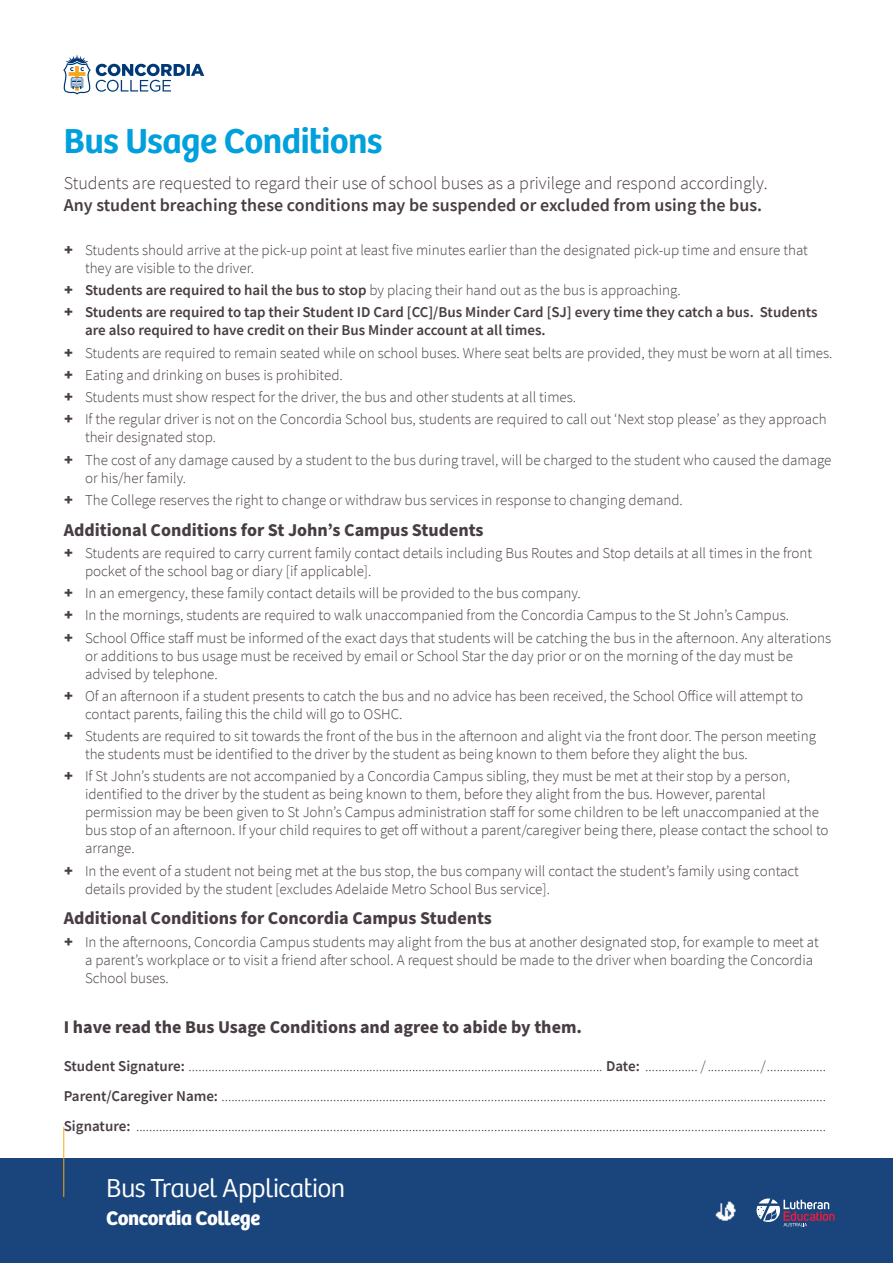
<style>
.page{position:relative;width:893px;height:1263px;background:#fff}
.page>*{position:absolute;margin:0;border:0;box-sizing:border-box;transform-origin:0 0}
.t1{font:600 36px "Bree";letter-spacing:-.015em;color:#00a0dd}
.t2{font:300 27px "Bree";letter-spacing:-.025em;color:#fff}
.t3{font:700 20.4px "Bree";letter-spacing:-.025em;color:#fff}
.t4{font:700 18px "Source Sans Pro";color:#483d44}
.t5{font:300 18px "Source Sans Pro";color:#483d44}
.t6{font:600 18px "Source Sans Pro";color:#483d44}
.t7{font:300 15px/18px "Source Sans Pro";color:#483d44}
.t8{font:600 15px/22.2px "Source Sans Pro";color:#483d44}
.s1{font-family:"Gotham";font-weight:700}
.s2{font-weight:300}
.s3{font-weight:600}
</style>
<div class="page">
<div style="left:0;top:1158px;width:893px;height:105px;background:#19457c"></div>
<hr style="left:63px;top:1127px;width:1px;height:70px;background:#faa61a">
<svg style="left:63px;top:55px;width:141px;height:40px"></svg>
<svg style="left:756px;top:1198px;width:79px;height:28px"></svg>
<img style="left:715px;top:1201px;width:21px;height:20px">
<h1 class="t1" style="left:64px;top:114px;width:320px">Bus Usage Conditions</h1>
<p class="t5" style="left:64px;top:172px;width:705px">Students are requested to regard their use of school buses as a privilege and respond accordingly.</p>
<p class="t6" style="left:64px;top:193px;width:700px">Any student breaching these conditions may be suspended or excluded from using the bus.</p>
<p class="t7" style="left:85px;top:241px;width:724px;text-indent:-21px"><span class="s1">+</span> Students should arrive at the pick-up point at least five minutes earlier than the designated pick-up time and ensure that they are visible to the driver.</p>
<p class="t8" style="left:64px;top:279px;width:755px"><span class="s1">+</span> Students are required to hail the bus to stop <span class="s2">by placing their hand out as the bus is approaching.<br></span><span class="s1">+</span> Students are required to tap their Student ID Card [CC]/Bus Minder Card [SJ] every time they catch a bus. Students</p>
<p class="t7" style="left:64px;top:319px;width:770px;line-height:22.2px;text-indent:21px"><span class="s3">are also required to have credit on their Bus Minder account at all times.<br></span><span class="s1">+</span> Students are required to remain seated while on school buses. Where seat belts are provided, they must be worn at all times. <span class="s1">+</span> Eating and drinking on buses is prohibited.<br><span class="s1">+</span> Students must show respect for the driver, the bus and other students at all times.<br><span class="s1">+</span> If the regular driver is not on the Concordia School bus, students are required to call out ‘Next stop please’ as they approach</p>
<p class="t7" style="left:64px;top:426px;width:769px;line-height:22.2px;text-indent:21px">their designated stop.<br><span class="s1">+</span> The cost of any damage caused by a student to the bus during travel, will be charged to the student who caused the damage</p>
<p class="t7" style="left:64px;top:466px;width:621px;line-height:22.2px;text-indent:21px">or his/her family.<br><span class="s1">+</span> The College reserves the right to change or withdraw bus services in response to changing demand.</p>
<p class="t4" style="left:64px;top:517px;width:421px">Additional Conditions for St John’s Campus Students</p>
<p class="t7" style="left:85px;top:544px;width:729px;text-indent:-21px"><span class="s1">+</span> Students are required to carry current family contact details including Bus Routes and Stop details at all times in the front pocket of the school bag or diary [if applicable].</p>
<p class="t7" style="left:64px;top:582px;width:769px;line-height:22.2px"><span class="s1">+</span> In an emergency, these family contact details will be provided to the bus company.<br><span class="s1">+</span> In the mornings, students are required to walk unaccompanied from the Concordia Campus to the St John’s Campus.<br><span class="s1">+</span> School Office staff must be informed of the exact days that students will be catching the bus in the afternoon. Any alterations</p>
<p class="t7" style="left:85px;top:647px;width:709px">or additions to bus usage must be received by email or School Star the day prior or on the morning of the day must be advised by telephone.</p>
<p class="t7" style="left:85px;top:687px;width:720px;text-indent:-21px"><span class="s1">+</span> Of an afternoon if a student presents to catch the bus and no advice has been received, the School Office will attempt to contact parents, failing this the child will go to OSHC.</p>
<p class="t7" style="left:85px;top:727px;width:732px;text-indent:-21px"><span class="s1">+</span> Students are required to sit towards the front of the bus in the afternoon and alight via the front door. The person meeting the students must be identified to the driver by the student as being known to them before they alight the bus.</p>
<p class="t7" style="left:85px;top:767px;width:745px;text-indent:-21px"><span class="s1">+</span> If St John’s students are not accompanied by a Concordia Campus sibling, they must be met at their stop by a person, identified to the driver by the student as being known to them, before they alight from the bus. However, parental permission may be been given to St John’s Campus administration staff for some children to be left unaccompanied at the bus stop of an afternoon. If your child requires to get off without a parent/caregiver being there, please contact the school to arrange.</p>
<p class="t7" style="left:85px;top:862px;width:715px;text-indent:-21px"><span class="s1">+</span> In the event of a student not being met at the bus stop, the bus company will contact the student’s family using contact details provided by the student [excludes Adelaide Metro School Bus service].</p>
<p class="t4" style="left:64px;top:906px;width:430px">Additional Conditions for Concordia Campus Students</p>
<p class="t7" style="left:85px;top:933px;width:735px;text-indent:-21px"><span class="s1">+</span> In the afternoons, Concordia Campus students may alight from the bus at another designated stop, for example to meet at a parent’s workplace or to visit a friend after school. A request should be made to the driver when boarding the Concordia<br>School buses.</p>
<p class="t4" style="left:64px;top:1014px;width:520px">I have read the Bus Usage Conditions and agree to abide by them.</p>
<p class="t7" style="left:64px;top:1051px;width:764px;line-height:30px;text-align:justify"><span class="s3">Student Signature:</span> .............................................................................................................................. <span class="s3">Date:</span> ................ /................/..................<br><span class="s3">Parent/Caregiver Name:</span> ........................................................................................................................................................................................<br><span class="s3">Signature:</span> ..................................................................................................................................................................................................................</p>
<h2 class="t2" style="left:106px;top:1168px;width:240px">Bus Travel Application</h2>
<h3 class="t3" style="left:106px;top:1202px;width:155px">Concordia College</h3>
</div>
